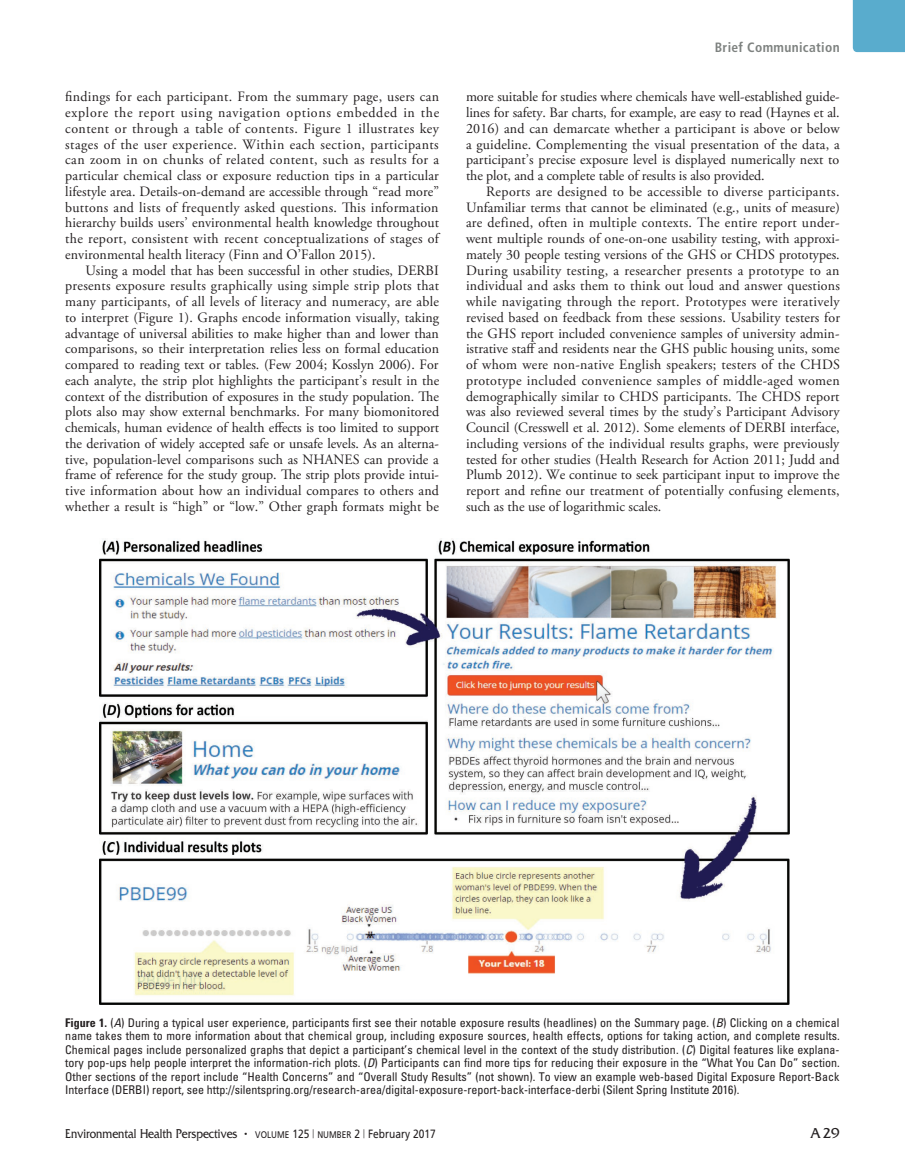
<style>
.page{position:relative;width:905px;height:1175px;background:#fff}
.page>*{position:absolute;margin:0;border:0;box-sizing:border-box;transform-origin:0 0}
.t1{font:15px "Friz Quadrata Std";color:#231f20}
.t2{font:14.25px/15.8px "Adobe Garamond Pro";letter-spacing:.005em;color:#231f20;text-align:justify}
.t3{font:13.5px "Friz Quadrata Std";color:#231f20;scale:.85 1}
.t4{font:700 condensed 13.5px "Frutiger LT Std";letter-spacing:.025em;color:#7e8280}
.t5{font:condensed 12px/13.5px "Univers LT Std";color:#231f20;text-align:justify}
.s1{font-weight:700}
.s2{font-style:italic}
.s3{font-size:12px}
.s4{font-family:"Frutiger LT Std Roman SC800";font-size:9.6px}
.s5{font-family:"Frutiger LT Std";font-size:12px}
.s6{font-family:"Frutiger LT Std";font-weight:300;font-size:9px}
</style>
<div class="page">
<div style="left:852px;top:0;width:52px;height:52px;background:#59accd"></div>
<img style="left:100px;top:540px;width:690px;height:464px">
<p class="t2" style="left:65px;top:89px;width:375px">findings for each participant. From the summary page, users can explore the report using navigation options embedded in the content or through a table of contents. Figure 1 illustrates key stages of the user experience. Within each section, participants can zoom in on chunks of related content, such as results for a particular chemical class or exposure reduction tips in a particular lifestyle area. Details-on-demand are accessible through “read more” buttons and lists of frequently asked questions. This information hierarchy builds users’ environmental health knowledge throughout the report, consistent with recent conceptualizations of stages of environmental health literacy (Finn and O’Fallon 2015).</p>
<p class="t2" style="left:65px;top:263px;width:375px;text-indent:20px">Using a model that has been successful in other studies, DERBI presents exposure results graphically using simple strip plots that many participants, of all levels of literacy and numeracy, are able to interpret (Figure 1). Graphs encode information visually, taking advantage of universal abilities to make higher than and lower than comparisons, so their interpretation relies less on formal education compared to reading text or tables. (Few 2004; Kosslyn 2006). For each analyte, the strip plot highlights the participant’s result in the context of the distribution of exposures in the study population. The plots also may show external benchmarks. For many biomonitored chemicals, human evidence of health effects is too limited to support the derivation of widely accepted safe or unsafe levels. As an alterna&shy;tive, population-level comparisons such as NHANES can provide a frame of reference for the study group. The strip plots provide intui&shy;tive information about how an individual compares to others and whether a result is “high” or “low.” Other graph formats might be</p>
<p class="t4" style="left:714px;top:40px;width:126px">Brief Communication</p>
<p class="t2" style="left:466px;top:89px;width:375px">more suitable for studies where chemicals have well-established guide&shy;lines for safety. Bar charts, for example, are easy to read (Haynes et al.<br>2016) and can demarcate whether a participant is above or below a guideline. Complementing the visual presentation of the data, a participant’s precise exposure level is displayed numerically next to the plot, and a complete table of results is also provided.</p>
<p class="t2" style="left:466px;top:184px;width:375px;text-indent:20px">Reports are designed to be accessible to diverse participants.<br>Unfamiliar terms that cannot be eliminated (e.g., units of measure) are defined, often in multiple contexts. The entire report under&shy;went multiple rounds of one-on-one usability testing, with approxi&shy;mately 30 people testing versions of the GHS or CHDS prototypes.<br>During usability testing, a researcher presents a prototype to an individual and asks them to think out loud and answer questions while navigating through the report. Prototypes were iteratively revised based on feedback from these sessions. Usability testers for the GHS report included convenience samples of university admin&shy;istrative staff and residents near the GHS public housing units, some of whom were non-native English speakers; testers of the CHDS prototype included convenience samples of middle-aged women demographically similar to CHDS participants. The CHDS report was also reviewed several times by the study’s Participant Advisory Council (Cresswell et al. 2012). Some elements of DERBI interface, including versions of the individual results graphs, were previously tested for other studies (Health Research for Action 2011; Judd and Plumb 2012). We continue to seek participant input to improve the report and refine our treatment of potentially confusing elements, such as the use of logarithmic scales.</p>
<p class="t5" style="left:65px;top:1015px;width:776px"><span class="s1">Figure 1.</span> (<span class="s2">A</span>) During a typical user experience, participants first see their notable exposure results (headlines) on the Summary page. (<span class="s2">B</span>) Clicking on a chemical name takes them to more information about that chemical group, including exposure sources, health effects, options for taking action, and complete results.<br>Chemical pages include personalized graphs that depict a participant’s chemical level in the context of the study distribution. (<span class="s2">C</span>) Digital features like explana&shy;tory pop-ups help people interpret the information-rich plots. (<span class="s2">D</span>) Participants can find more tips for reducing their exposure in the “What You Can Do” section.<br>Other sections of the report include “Health Concerns” and “Overall Study Results” (not shown). To view an example web-based Digital Exposure Report-Back Interface (DERBI) report, see http://silentspring.org/research-area/digital-exposure-report-back-interface-derbi (Silent Spring Institute 2016).</p>
<p class="t3" style="left:65px;top:1125px;width:437px">Environmental Health Perspectives <span class="s3">•</span> <span class="s4">VOLUME</span> <span class="s5">125</span> <span class="s6">|</span> <span class="s4">NUMBER</span> <span class="s5">2</span> <span class="s6">|</span> <span class="s5">February 2017</span></p>
<p class="t1" style="left:810px;top:1124px;width:31px">A29</p>
</div>
